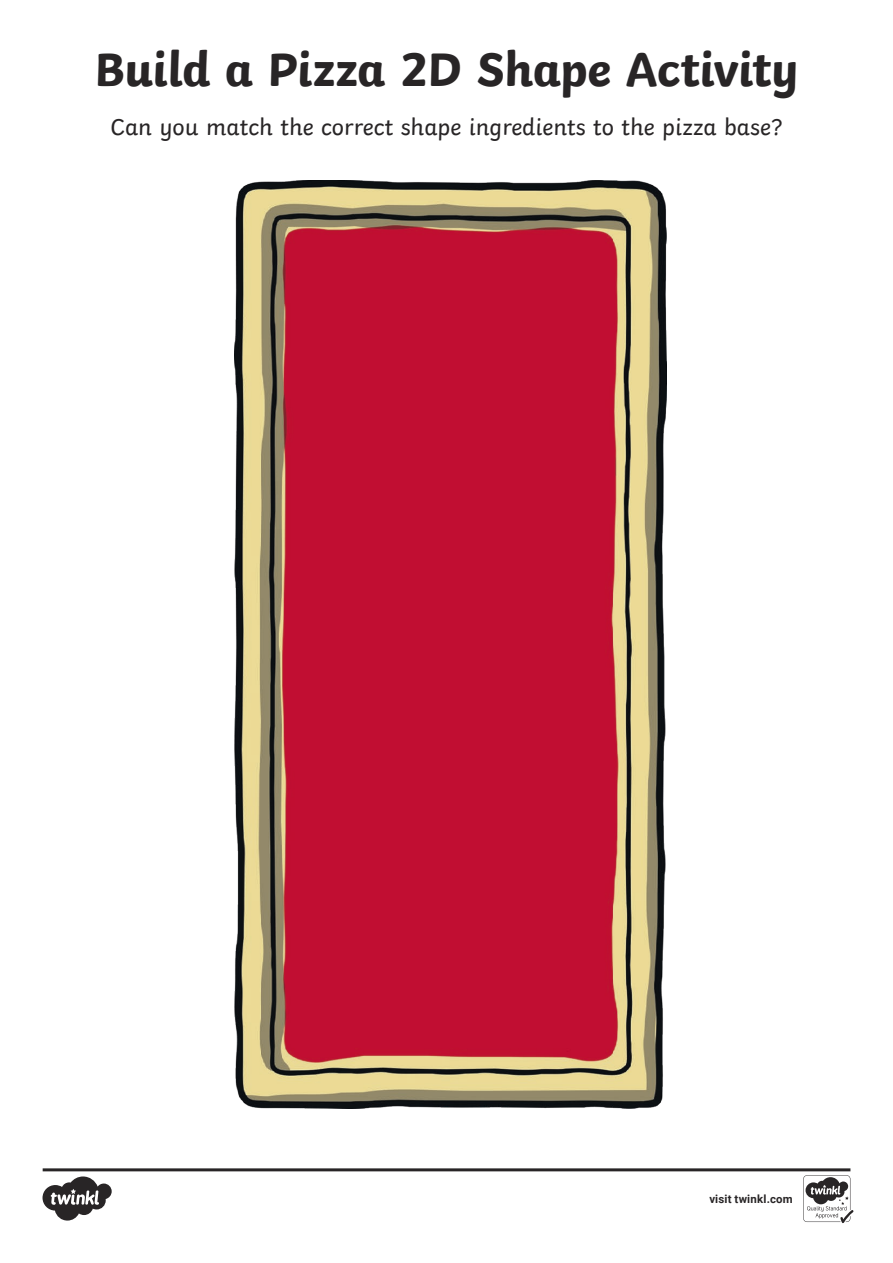
<style>
.page{position:relative;width:893px;height:1263px;background:#fff}
.page>*{position:absolute;margin:0;border:0;box-sizing:border-box;transform-origin:0 0}
.Heading_1{font:700 49.5px "Twinkl";letter-spacing:-.01em;color:#282526}
.KS1_Body_Copy{font:24px "Twinkl";color:#282526}
.t1{font:700 11.4px "Roboto";letter-spacing:.02em;color:#282526}
</style>
<div class="page">
<svg style="left:234px;top:181px;width:433px;height:928px;background:#b73a46"></svg>
<svg style="left:43px;top:1168px;width:810px;height:55px"></svg>
<p class="Heading_1" style="left:94px;top:28px;width:706px">Build a Pizza 2D Shape Activity</p>
<p class="KS1_Body_Copy" style="left:110px;top:108px;width:674px">Can you match the correct shape ingredients to the pizza base?</p>
<p class="t1" style="left:709px;top:1191px;width:85px">visit twinkl.com</p>
</div>
